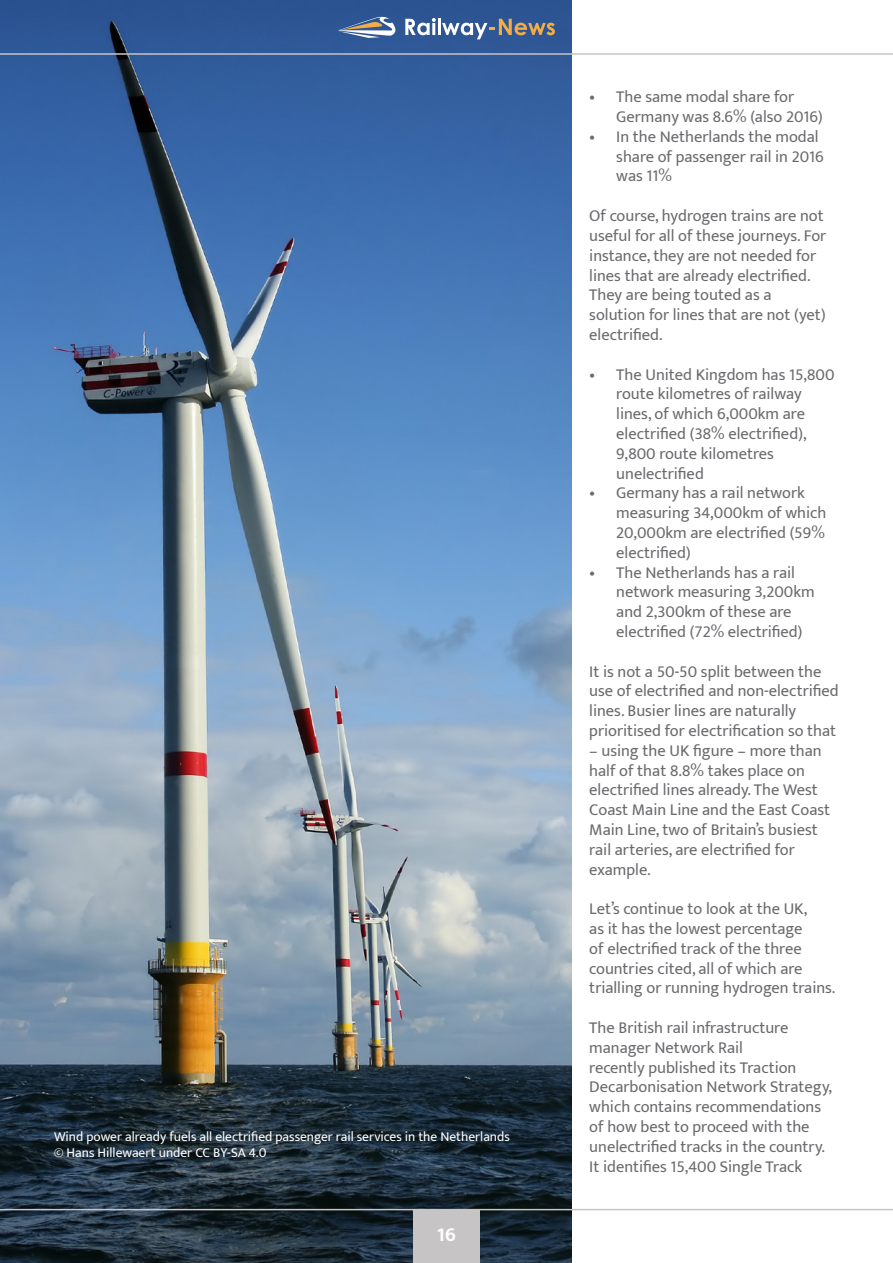
<style>
.page{position:relative;width:893px;height:1263px;background:#fff}
.page>*{position:absolute;margin:0;border:0;box-sizing:border-box;transform-origin:0 0}
.t1{font:700 21px "Mukta Mahee";color:#fff}
.t2{font:16.5px/19.8px "Mukta";color:#6a6b6e}
.t3{font:13.5px/16.2px "Mukta";color:#fff}
</style>
<div class="page">
<img style="left:0;top:0;width:571px;height:1263px">
<div style="left:413px;top:1209px;width:67px;height:54px;background:#c7c4c6"></div>
<hr style="left:0;top:1209px;width:893px;height:1px;background:#c7c4c6">
<svg style="left:338px;top:17px;width:58px;height:21px"></svg>
<svg style="left:405px;top:18px;width:31px;height:17px"></svg>
<hr style="left:438px;top:18px;width:3px;height:17px;background:#fff">
<svg style="left:442px;top:19px;width:113px;height:20px;background:#6c7b92"></svg>
<hr style="left:0;top:53px;width:893px;height:2px;background:#c7c5c6">
<p class="t3" style="left:54px;top:1128px;width:457px">Wind power already fuels all electrified passenger rail services in the Netherlands © Hans Hillewaert under CC BY-SA 4.0</p>
<p class="t1" style="left:437px;top:1222px;width:21px">16</p>
<p class="t2" style="left:616px;top:87px;width:208px;text-indent:-27px">• The same modal share for<br>Germany was 8.6% (also 2016)</p>
<p class="t2" style="left:616px;top:126px;width:209px;text-indent:-27px">• In the Netherlands the modal share of passenger rail in 2016 was 11%</p>
<p class="t2" style="left:589px;top:205px;width:239px">Of course, hydrogen trains are not useful for all of these journeys. For instance, they are not needed for lines that are already electrified.<br>They are being touted as a solution for lines that are not (yet) electrified.</p>
<p class="t2" style="left:616px;top:364px;width:220px;text-indent:-27px">• The United Kingdom has 15,800 route kilometres of railway lines, of which 6,000km are electrified (38% electrified),<br>9,800 route kilometres unelectrified</p>
<p class="t2" style="left:616px;top:483px;width:211px;text-indent:-27px">• Germany has a rail network measuring 34,000km of which<br>20,000km are electrified (59% electrified)</p>
<p class="t2" style="left:616px;top:562px;width:200px;text-indent:-27px">• The Netherlands has a rail network measuring 3,200km and 2,300km of these are electrified (72% electrified)</p>
<p class="t2" style="left:589px;top:661px;width:251px">It is not a 50-50 split between the use of electrified and non-electrified lines. Busier lines are naturally prioritised for electrification so that</p>
<p class="t2" style="left:589px;top:740px;width:242px">– using the UK figure – more than half of that 8.8% takes place on electrified lines already. The West<br>Coast Main Line and the East Coast<br>Main Line, two of Britain’s busiest rail arteries, are electrified for example.</p>
<p class="t2" style="left:589px;top:898px;width:248px">Let’s continue to look at the UK,<br>as it has the lowest percentage<br>of electrified track of the three countries cited, all of which are trialling or running hydrogen trains.</p>
<p class="t2" style="left:589px;top:1017px;width:244px">The British rail infrastructure manager Network Rail<br>recently published its Traction<br>Decarbonisation Network Strategy, which contains recommendations of how best to proceed with the unelectrified tracks in the country.<br>It identifies 15,400 Single Track</p>
</div>
